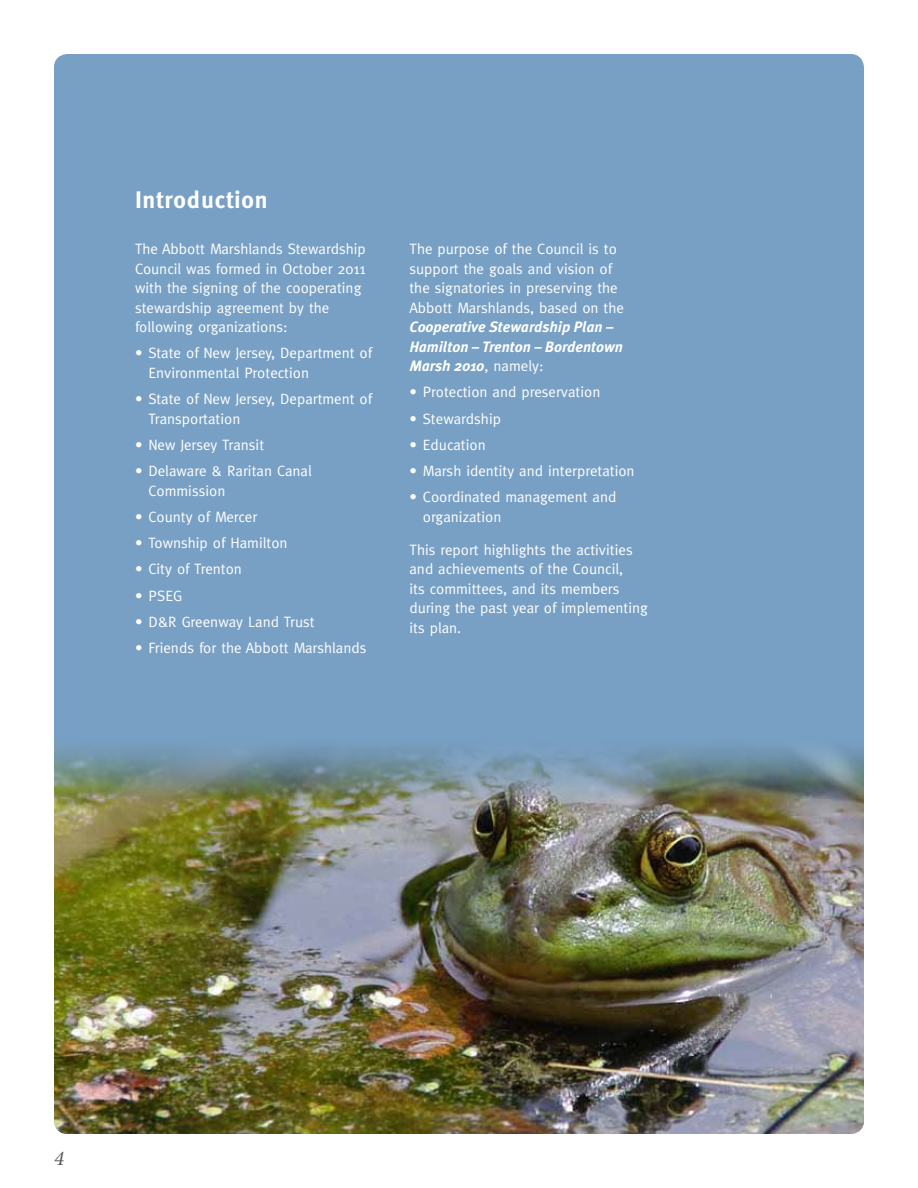
<style>
.page{position:relative;width:918px;height:1188px;background:#fff}
.page>*{position:absolute;margin:0;border:0;box-sizing:border-box;transform-origin:0 0}
.t1{font:700 24px "Meta";letter-spacing:.04em;color:#fff}
.t2{font:italic 21px "Minion Pro";color:#58595b}
.t3{font:15px/19.5px "Meta";color:#fff}
.t4{font:italic 700 15px/19.5px "Meta Plus";color:#fff}
.s1{font-family:"Meta";font-weight:400;font-style:normal}
</style>
<div class="page">
<div style="left:54px;top:54px;width:810px;height:1080px;background:#78a0c4;border-radius:14px"></div>
<img style="left:54px;top:747px;width:810px;height:387px">
<h1 class="t1" style="left:135px;top:185px;width:134px">Introduction</h1>
<p class="t3" style="left:135px;top:239px;width:232px">The Abbott Marshlands Stewardship<br>Council was formed in October 2011 with the signing of the cooperating stewardship agreement by the following organizations:</p>
<p class="t3" style="left:148px;top:343px;width:225px;text-indent:-14px">• State of New Jersey, Department of<br>Environmental Protection</p>
<p class="t3" style="left:148px;top:389px;width:225px;text-indent:-14px">• State of New Jersey, Department of<br>Transportation</p>
<p class="t3" style="left:135px;top:435px;width:131px">• New Jersey Transit</p>
<p class="t3" style="left:148px;top:461px;width:165px;text-indent:-14px">• Delaware &amp; Raritan Canal<br>Commission</p>
<p class="t3" style="left:135px;top:507px;width:124px">• County of Mercer</p>
<p class="t3" style="left:135px;top:533px;width:154px">• Township of Hamilton</p>
<p class="t3" style="left:135px;top:559px;width:109px">• City of Trenton</p>
<p class="t3" style="left:135px;top:585px;width:49px">• PSEG</p>
<p class="t3" style="left:135px;top:612px;width:181px">• D&amp;R Greenway Land Trust</p>
<p class="t3" style="left:135px;top:638px;width:233px">• Friends for the Abbott Marshlands</p>
<p class="t3" style="left:409px;top:239px;width:216px">The purpose of the Council is to support the goals and vision of the signatories in preserving the<br>Abbott Marshlands, based on the</p>
<p class="t4" style="left:409px;top:317px;width:215px">Cooperative Stewardship Plan –<br>Hamilton – Trenton – Bordentown<br>Marsh 2010<span class="s1">, namely:</span></p>
<p class="t3" style="left:409px;top:382px;width:192px">• Protection and preservation</p>
<p class="t3" style="left:409px;top:408px;width:93px">• Stewardship</p>
<p class="t3" style="left:409px;top:435px;width:78px">• Education</p>
<p class="t3" style="left:409px;top:461px;width:227px">• Marsh identity and interpretation</p>
<p class="t3" style="left:423px;top:487px;width:195px;text-indent:-14px">• Coordinated management and organization</p>
<p class="t3" style="left:409px;top:540px;width:240px">This report highlights the activities and achievements of the Council,<br>its committees, and its members during the past year of implementing its plan.</p>
<h2 class="t2" style="left:54px;top:1144px;width:12px">4</h2>
</div>
